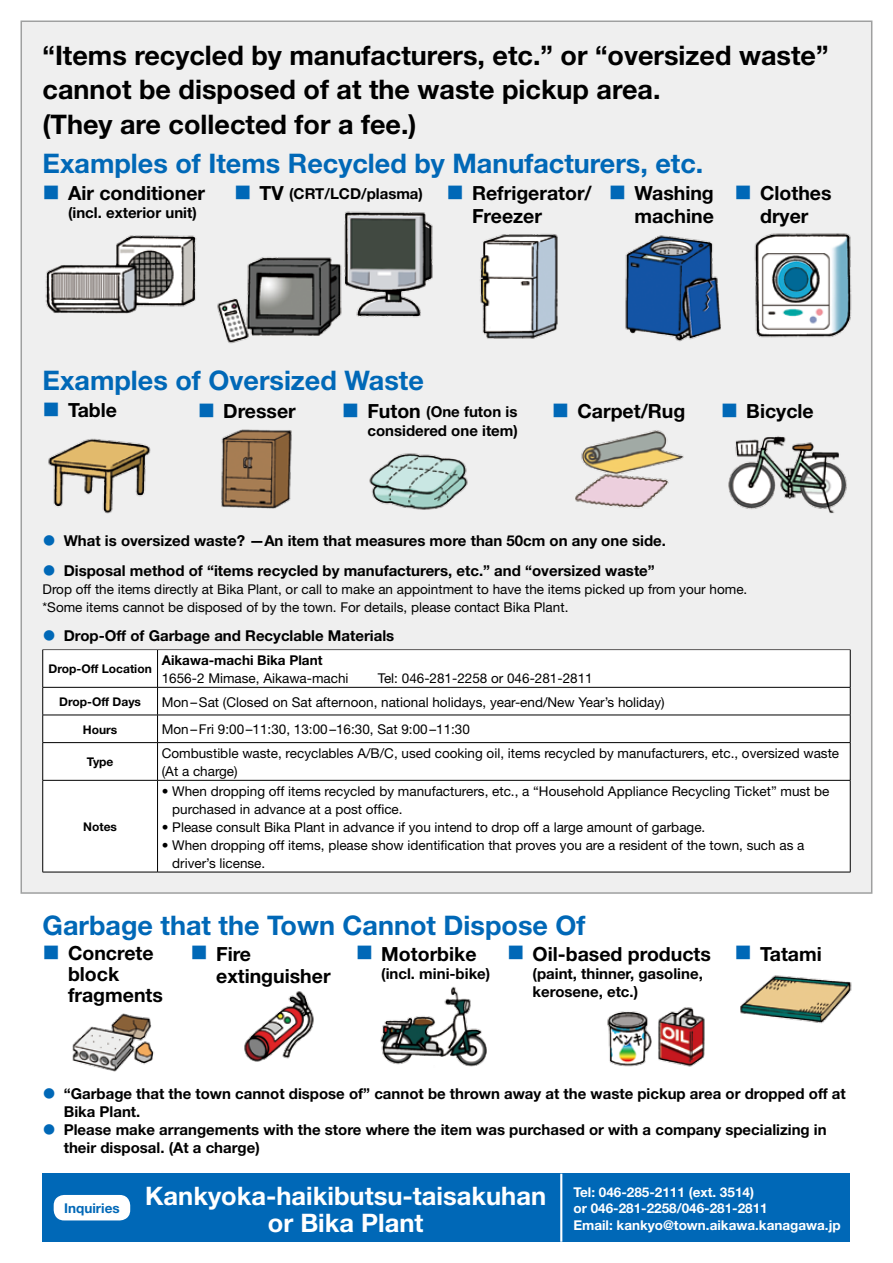
<style>
.page{position:relative;width:893px;height:1263px;background:#fff}
.page>*{position:absolute;margin:0;border:0;box-sizing:border-box;transform-origin:0 0}
.t1{font:700 27px/34.5px "Helvetica Neue LT Std";color:#000}
.t2{font:700 27px "Helvetica Neue LT Std";color:#0068b7}
.t3{font:700 25.5px/27px "Helvetica Neue LT Std";color:#fff}
.t4{font:700 19.5px/22.5px "Helvetica Neue LT Std";color:#000}
.t5{font:700 15px/18px "Helvetica Neue LT Std";color:#000}
.t6{font:13.5px/18px "Helvetica Neue LT Std";color:#000}
.t7{font:700 13.5px/16.5px "Helvetica Neue LT Std";color:#fff}
.t8{font:700 13.5px "Helvetica Neue LT Std";color:#000}
.t9{font:700 12px "Helvetica Neue LT Std";color:#000}
.s1{color:#0068b7}
.s2{font-size:19.5px}
</style>
<div class="page">
<div style="left:21px;top:21px;width:851px;height:873px;background:#efefef;border:2px solid #9fa0a0"></div>
<div style="left:43px;top:1174px;width:807px;height:68px;background:#0068b7"></div>
<div style="left:54px;top:1195px;width:76px;height:25px;background:#fff;border-radius:10px"></div>
<hr style="left:560px;top:1174px;width:2px;height:68px;background:#fff">
<div style="left:43px;top:650px;width:807px;height:222px;background:#fff"></div>
<hr style="left:850px;top:650px;width:1px;height:37px;background:#000">
<hr style="left:158px;top:687px;width:692px;height:1px;background:#000">
<hr style="left:158px;top:715px;width:692px;height:1px;background:#000">
<svg style="left:850px;top:687px;width:1px;height:55px"></svg>
<hr style="left:43px;top:742px;width:115px;height:1px;background:#000">
<hr style="left:42px;top:743px;width:1px;height:37px;background:#000">
<hr style="left:158px;top:742px;width:692px;height:1px;background:#000">
<hr style="left:157px;top:743px;width:1px;height:37px;background:#000">
<hr style="left:850px;top:743px;width:1px;height:37px;background:#000">
<hr style="left:43px;top:780px;width:115px;height:1px;background:#000">
<hr style="left:42px;top:780px;width:1px;height:92px;background:#000">
<hr style="left:158px;top:780px;width:692px;height:1px;background:#000">
<hr style="left:157px;top:780px;width:1px;height:92px;background:#000">
<hr style="left:850px;top:780px;width:1px;height:92px;background:#000">
<hr style="left:43px;top:872px;width:115px;height:1px;background:#000">
<hr style="left:158px;top:872px;width:692px;height:1px;background:#000">
<hr style="left:158px;top:649px;width:692px;height:1px;background:#595757">
<hr style="left:43px;top:649px;width:115px;height:1px;background:#595757">
<hr style="left:42px;top:650px;width:1px;height:37px;background:#000">
<hr style="left:157px;top:650px;width:1px;height:37px;background:#000">
<hr style="left:43px;top:687px;width:115px;height:1px;background:#000">
<svg style="left:42px;top:687px;width:1px;height:55px"></svg>
<svg style="left:157px;top:687px;width:1px;height:55px"></svg>
<hr style="left:43px;top:715px;width:115px;height:1px;background:#000">
<img style="left:217px;top:257px;width:119px;height:87px">
<img style="left:45px;top:235px;width:152px;height:79px">
<img style="left:479px;top:234px;width:79px;height:105px">
<img style="left:625px;top:235px;width:96px;height:107px">
<img style="left:48px;top:438px;width:103px;height:76px">
<img style="left:369px;top:453px;width:99px;height:57px">
<img style="left:221px;top:429px;width:71px;height:80px">
<img style="left:728px;top:436px;width:119px;height:78px">
<img style="left:575px;top:430px;width:109px;height:79px">
<img style="left:740px;top:975px;width:112px;height:49px">
<img style="left:72px;top:1013px;width:82px;height:59px">
<img style="left:244px;top:991px;width:70px;height:71px">
<img style="left:380px;top:986px;width:107px;height:81px">
<img style="left:607px;top:1007px;width:98px;height:60px">
<img style="left:754px;top:233px;width:98px;height:105px">
<img style="left:336px;top:211px;width:97px;height:108px">
<h1 class="t1" style="left:43px;top:37px;width:787px">“Items recycled by manufacturers, etc.” or “oversized waste” cannot be disposed of at the waste pickup area.<br>(They are collected for a fee.)</h1>
<h1 class="t2" style="left:43px;top:147px;width:662px">Examples of Items Recycled by Manufacturers, etc.</h1>
<h3 class="t4" style="left:43px;top:181px;width:164px"><span class="s1">■</span> Air conditioner</h3>
<p class="t5" style="left:68px;top:203px;width:130px">(incl. exterior unit)</p>
<p class="t5" style="left:234px;top:184px;width:359px"><span class="s1">■</span> <span class="s2">TV</span> (CRT/LCD/plasma) <span class="s1">■</span> <span class="s2">Refrigerator/</span></p>
<h3 class="t4" style="left:472px;top:204px;width:72px">Freezer</h3>
<h3 class="t4" style="left:609px;top:181px;width:106px;text-align:right"><span class="s1">■</span> Washing machine</h3>
<h3 class="t4" style="left:735px;top:181px;width:99px;text-align:center"><span class="s1">■</span> Clothes dryer</h3>
<h1 class="t2" style="left:43px;top:364px;width:383px">Examples of Oversized Waste</h1>
<h3 class="t4" style="left:43px;top:398px;width:76px"><span class="s1">■</span> Table</h3>
<h3 class="t4" style="left:198px;top:399px;width:100px"><span class="s1">■</span> Dresser</h3>
<p class="t5" style="left:342px;top:402px;width:178px;line-height:18.8px;text-align:right"><span class="s1">■</span> <span class="s2">Futon</span> (One futon is considered one item)</p>
<h3 class="t4" style="left:552px;top:399px;width:135px"><span class="s1">■</span> Carpet/Rug</h3>
<h3 class="t4" style="left:721px;top:399px;width:95px"><span class="s1">■</span> Bicycle</h3>
<p class="t5" style="left:43px;top:531px;width:625px"><span class="s1">●</span> What is oversized waste? —An item that measures more than 50cm on any one side.</p>
<p class="t5" style="left:43px;top:561px;width:614px"><span class="s1">●</span> Disposal method of “items recycled by manufacturers, etc.” and “oversized waste”</p>
<p class="t6" style="left:43px;top:580px;width:706px">Drop off the items directly at Bika Plant, or call to make an appointment to have the items picked up from your home. *Some items cannot be disposed of by the town. For details, please contact Bika Plant.</p>
<p class="t5" style="left:43px;top:626px;width:353px"><span class="s1">●</span> Drop-Off of Garbage and Recyclable Materials</p>
<p class="t9" style="left:48px;top:662px;width:105px">Drop-Off Location</p>
<p class="t8" style="left:162px;top:652px;width:162px">Aikawa-machi Bika Plant</p>
<p class="t6" style="left:162px;top:669px;width:188px">1656-2 Mimase, Aikawa-machi</p>
<p class="t6" style="left:378px;top:669px;width:216px">Tel: 046-281-2258 or 046-281-2811</p>
<p class="t9" style="left:59px;top:694px;width:83px">Drop-Off Days</p>
<p class="t6" style="left:162px;top:693px;width:504px">Mon–Sat (Closed on Sat afternoon, national holidays, year-end/New Year’s holiday)</p>
<p class="t9" style="left:83px;top:722px;width:36px">Hours</p>
<p class="t6" style="left:162px;top:720px;width:310px">Mon–Fri 9:00–11:30, 13:00–16:30, Sat 9:00–11:30</p>
<p class="t9" style="left:87px;top:755px;width:28px">Type</p>
<p class="t6" style="left:162px;top:744px;width:679px">Combustible waste, recyclables A/B/C, used cooking oil, items recycled by manufacturers, etc., oversized waste (At a charge)</p>
<p class="t9" style="left:83px;top:819px;width:35px">Notes</p>
<p class="t6" style="left:172px;top:782px;width:659px;text-indent:-11px">• When dropping off items recycled by manufacturers, etc., a “Household Appliance Recycling Ticket” must be purchased in advance at a post office.</p>
<p class="t6" style="left:162px;top:818px;width:545px">• Please consult Bika Plant in advance if you intend to drop off a large amount of garbage.</p>
<p class="t6" style="left:172px;top:836px;width:634px;text-indent:-11px">• When dropping off items, please show identification that proves you are a resident of the town, such as a driver’s license.</p>
<h1 class="t2" style="left:43px;top:908px;width:545px">Garbage that the Town Cannot Dispose Of</h1>
<h3 class="t4" style="left:68px;top:942px;width:96px;line-height:21px;text-indent:-26px"><span class="s1">■</span> Concrete block fragments</h3>
<h3 class="t4" style="left:216px;top:942px;width:116px;text-indent:-26px"><span class="s1">■</span> Fire extinguisher</h3>
<h3 class="t4" style="left:356px;top:942px;width:122px"><span class="s1">■</span> Motorbike</h3>
<h3 class="t4" style="left:507px;top:942px;width:205px"><span class="s1">■</span> Oil-based products</h3>
<p class="t5" style="left:533px;top:964px;width:172px">(paint, thinner, gasoline, kerosene, etc.)</p>
<p class="t5" style="left:381px;top:964px;width:111px">(incl. mini-bike)</p>
<h3 class="t4" style="left:735px;top:942px;width:89px"><span class="s1">■</span> Tatami</h3>
<p class="t5" style="left:64px;top:1085px;width:783px;text-indent:-21px"><span class="s1">●</span> “Garbage that the town cannot dispose of” cannot be thrown away at the waste pickup area or dropped off at<br>Bika Plant.</p>
<p class="t5" style="left:64px;top:1121px;width:764px;text-indent:-21px"><span class="s1">●</span> Please make arrangements with the store where the item was purchased or with a company specializing in their disposal. (At a charge)</p>
<h2 class="t3" style="left:268px;top:1181px;width:280px;text-indent:-204px"><sub>Inquiries</sub> Kankyoka-haikibutsu-taisakuhan or Bika Plant</h2>
<p class="t7" style="left:573px;top:1183px;width:269px">Tel: 046-285-2111 (ext. 3514)<br>or 046-281-2258/046-281-2811<br>Email: kankyo@town.aikawa.kanagawa.jp</p>
</div>
